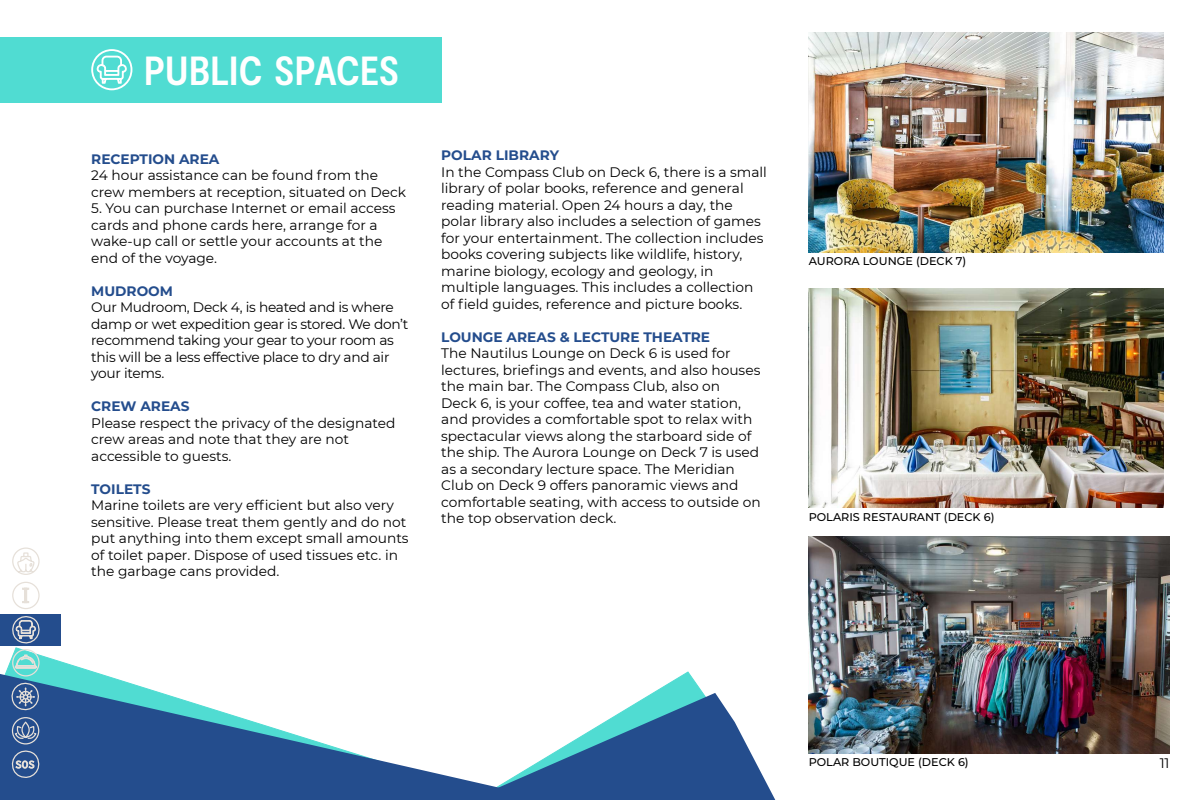
<style>
.page{position:relative;width:1200px;height:800px;background:#fff}
.page>*{position:absolute;margin:0;border:0;box-sizing:border-box;transform-origin:0 0}
.t1{font:700 condensed 40.62px "Moderat";letter-spacing:-.01em;color:#fff}
.t2{font:13.75px/16.5px "Montserrat";color:#000}
.t3{font:13.75px/16.5px "Montserrat";letter-spacing:-.02em;color:#000}
.t4{font:700 13.75px "Montserrat";color:#244d8d}
.t5{font:500 11.25px "Montserrat";color:#000}
</style>
<div class="page">
<img style="left:809px;top:33px;width:355px;height:219px">
<img style="left:809px;top:288px;width:354px;height:220px">
<img style="left:809px;top:537px;width:361px;height:217px">
<svg style="left:5px;top:656px;width:96px;height:18px"></svg>
<svg style="left:553px;top:672px;width:222px;height:128px"></svg>
<svg style="left:0;top:674px;width:553px;height:126px"></svg>
<div style="left:0;top:614px;width:61px;height:31px;background:#244d8d"></div>
<div style="left:0;top:37px;width:441px;height:66px;background:#50dcd2"></div>
<div style="left:91px;top:49px;width:41px;height:41px;border:2px solid #fff;border-radius:50%"></div>
<svg style="left:96px;top:55px;width:32px;height:29px"></svg>
<svg style="left:6px;top:547px;width:38px;height:235px"></svg>
<h1 class="t1" style="left:144px;top:47px;width:257px">PUBLIC SPACES</h1>
<p class="t4" style="left:91px;top:149px;width:130px">RECEPTION AREA</p>
<p class="t2" style="left:91px;top:166px;width:316px">24 hour assistance can be found from the crew members at reception, situated on Deck</p>
<p class="t2" style="left:91px;top:199px;width:306px">5. You can purchase Internet or email access cards and phone cards here, arrange for a wake-up call or settle your accounts at the end of the voyage.</p>
<p class="t4" style="left:91px;top:281px;width:83px">MUDROOM</p>
<p class="t3" style="left:91px;top:298px;width:319px">Our Mudroom, Deck 4, is heated and is where damp or wet expedition gear is stored. We don’t recommend taking your gear to your room as this will be a less effective place to dry and air your items.</p>
<p class="t4" style="left:91px;top:396px;width:100px">CREW AREAS</p>
<p class="t2" style="left:91px;top:414px;width:306px">Please respect the privacy of the designated crew areas and note that they are not accessible to guests.</p>
<p class="t4" style="left:91px;top:479px;width:61px">TOILETS</p>
<p class="t2" style="left:91px;top:496px;width:319px">Marine toilets are very efficient but also very sensitive. Please treat them gently and do not put anything into them except small amounts of toilet paper. Dispose of used tissues etc. in the garbage cans provided.</p>
<p class="t4" style="left:441px;top:145px;width:119px">POLAR LIBRARY</p>
<p class="t2" style="left:441px;top:163px;width:327px">In the Compass Club on Deck 6, there is a small library of polar books, reference and general reading material. Open 24 hours a day, the polar library also includes a selection of games for your entertainment. The collection includes books covering subjects like wildlife, history, marine biology, ecology and geology, in multiple languages. This includes a collection of field guides, reference and picture books.</p>
<p class="t4" style="left:441px;top:327px;width:270px">LOUNGE AREAS &amp; LECTURE THEATRE</p>
<p class="t2" style="left:441px;top:345px;width:321px">The Nautilus Lounge on Deck 6 is used for lectures, briefings and events, and also houses the main bar. The Compass Club, also on<br>Deck 6, is your coffee, tea and water station, and provides a comfortable spot to relax with spectacular views along the starboard side of the ship. The Aurora Lounge on Deck 7 is used as a secondary lecture space. The Meridian Club on Deck 9 offers panoramic views and comfortable seating, with access to outside on the top observation deck.</p>
<p class="t5" style="left:809px;top:253px;width:159px">AURORA LOUNGE (DECK 7)</p>
<p class="t5" style="left:809px;top:509px;width:187px">POLARIS RESTAURANT (DECK 6)</p>
<p class="t5" style="left:809px;top:754px;width:162px">POLAR BOUTIQUE (DECK 6)</p>
<p class="t2" style="left:1160px;top:754px;width:11px">11</p>
</div>
